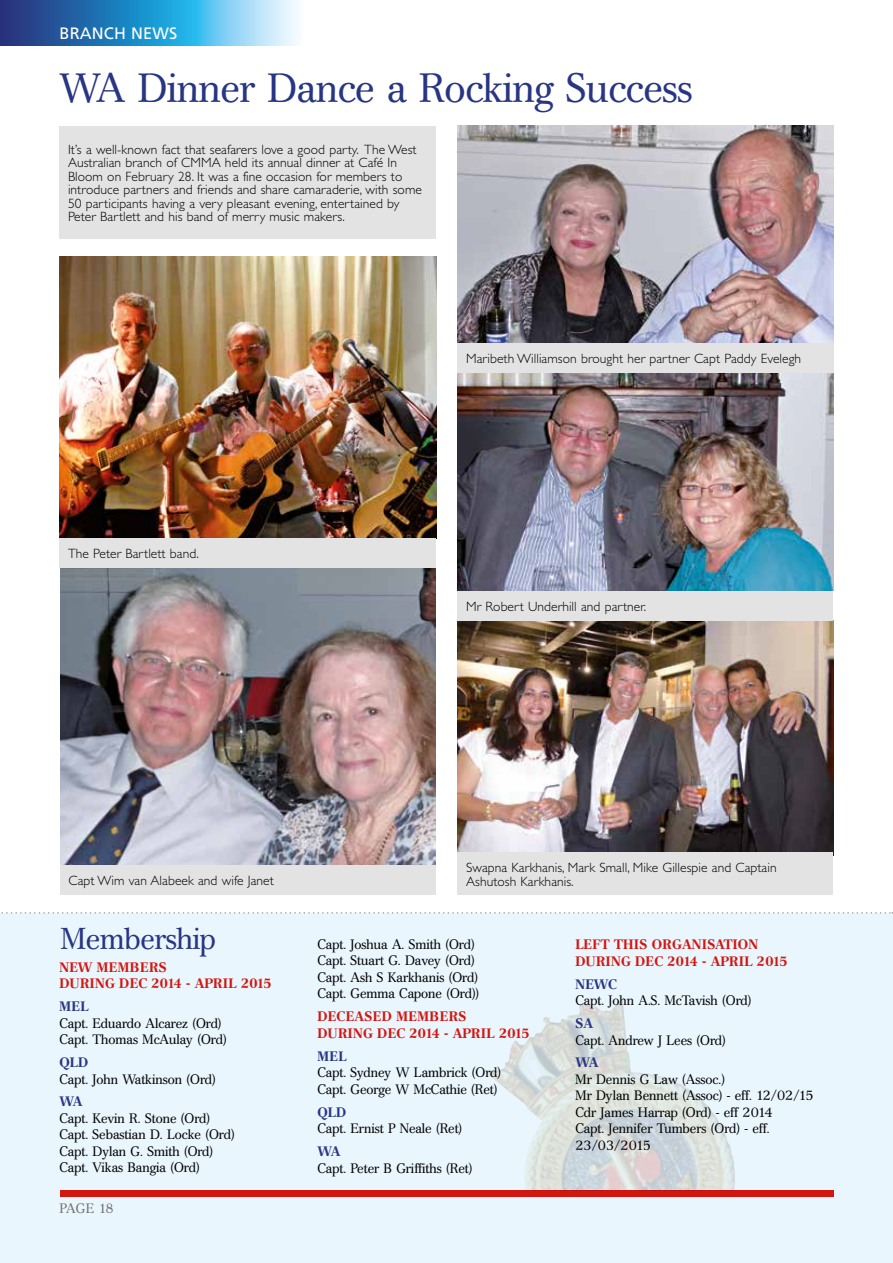
<style>
.page{position:relative;width:893px;height:1263px;background:#fff}
.page>*{position:absolute;margin:0;border:0;box-sizing:border-box;transform-origin:0 0}
.t1{font:40.5px "Cremona";letter-spacing:-.005em;color:#283583}
.t2{font:30px "Cremona";letter-spacing:-.005em;color:#283583}
.t3{font:16.5px "Frutiger";letter-spacing:.005em;color:#fff}
.t4{font:13.5px/16.5px "Cremona";color:#000}
.t5{font:300 13.5px/13.5px "Gill Sans";letter-spacing:.005em;color:#000}
.t6{font:700 13.5px/16.5px "Cremona";letter-spacing:.02em;color:#d21610}
.t7{font:700 13.5px "Cremona";color:#283583}
.t8{font:13.5px "Cremona";letter-spacing:-.025em;color:#706f6f}
</style>
<div class="page">
<div style="left:0;top:913px;width:893px;height:350px;background:#eaf6fe"></div>
<svg style="left:0;top:0;width:298px;height:45px;background:#4c96ca"></svg>
<div style="left:60px;top:1191px;width:773px;height:6px;background:#d21610"></div>
<img style="left:487px;top:1000px;width:249px;height:191px">
<svg style="left:1px;top:912px;width:892px;height:1px"></svg>
<div style="left:60px;top:126px;width:376px;height:113px;background:#e3e3e3"></div>
<img style="left:458px;top:620px;width:375px;height:233px">
<img style="left:60px;top:568px;width:375px;height:297px">
<img style="left:59px;top:257px;width:377px;height:281px">
<img style="left:458px;top:125px;width:375px;height:218px">
<img style="left:458px;top:373px;width:375px;height:217px">
<div style="left:60px;top:538px;width:376px;height:30px;background:#e3e3e3"></div>
<div style="left:60px;top:865px;width:375px;height:30px;background:#e3e3e3"></div>
<div style="left:458px;top:343px;width:376px;height:30px;background:#e3e3e3"></div>
<div style="left:458px;top:591px;width:375px;height:29px;background:#e3e3e3"></div>
<div style="left:458px;top:853px;width:375px;height:42px;background:#e3e3e3"></div>
<p class="t3" style="left:60px;top:24px;width:118px">BRANCH NEWS</p>
<h1 class="t1" style="left:60px;top:65px;width:635px">WA Dinner Dance a Rocking Success</h1>
<p class="t5" style="left:68px;top:143px;width:355px">It’s a well-known fact that seafarers love a good party. The West Australian branch of CMMA held its annual dinner at Café In Bloom on February 28. It was a fine occasion for members to introduce partners and friends and share camaraderie, with some 50 participants having a very pleasant evening, entertained by Peter Bartlett and his band of merry music makers.</p>
<p class="t5" style="left:466px;top:352px;width:336px">Maribeth Williamson brought her partner Capt Paddy Evelegh</p>
<p class="t5" style="left:68px;top:547px;width:132px">The Peter Bartlett band.</p>
<p class="t5" style="left:466px;top:599px;width:182px">Mr Robert Underhill and partner.</p>
<p class="t5" style="left:69px;top:874px;width:207px">Capt Wim van Alabeek and wife Janet</p>
<p class="t5" style="left:466px;top:861px;width:312px">Swapna Karkhanis, Mark Small, Mike Gillespie and Captain<br>Ashutosh Karkhanis.</p>
<h2 class="t2" style="left:61px;top:921px;width:156px">Membership</h2>
<p class="t6" style="left:60px;top:959px;width:214px">NEW MEMBERS<br>DURING DEC 2014 - APRIL 2015</p>
<p class="t7" style="left:60px;top:999px;width:31px">MEL</p>
<p class="t4" style="left:60px;top:1015px;width:169px">Capt. Eduardo Alcarez (Ord)<br>Capt. Thomas McAulay (Ord)</p>
<p class="t7" style="left:60px;top:1054px;width:29px">QLD</p>
<p class="t4" style="left:60px;top:1071px;width:158px">Capt. John Watkinson (Ord)</p>
<p class="t7" style="left:60px;top:1094px;width:25px">WA</p>
<p class="t4" style="left:60px;top:1110px;width:177px">Capt. Kevin R. Stone (Ord)<br>Capt. Sebastian D. Locke (Ord)<br>Capt. Dylan G. Smith (Ord)<br>Capt. Vikas Bangia (Ord)</p>
<p class="t8" style="left:60px;top:1201px;width:56px">PAGE 18</p>
<p class="t4" style="left:317px;top:936px;width:163px">Capt. Joshua A. Smith (Ord)<br>Capt. Stuart G. Davey (Ord)<br>Capt. Ash S Karkhanis (Ord)<br>Capt. Gemma Capone (Ord))</p>
<p class="t6" style="left:317px;top:1009px;width:214px">DECEASED MEMBERS<br>DURING DEC 2014 - APRIL 2015</p>
<p class="t7" style="left:317px;top:1048px;width:31px">MEL</p>
<p class="t4" style="left:317px;top:1064px;width:185px">Capt. Sydney W Lambrick (Ord)<br>Capt. George W McCathie (Ret)</p>
<p class="t7" style="left:317px;top:1104px;width:29px">QLD</p>
<p class="t4" style="left:317px;top:1120px;width:146px">Capt. Ernist P Neale (Ret)</p>
<p class="t7" style="left:317px;top:1143px;width:25px">WA</p>
<p class="t4" style="left:317px;top:1160px;width:156px">Capt. Peter B Griffiths (Ret)</p>
<p class="t6" style="left:575px;top:937px;width:214px">LEFT THIS ORGANISATION<br>DURING DEC 2014 - APRIL 2015</p>
<p class="t7" style="left:575px;top:976px;width:43px">NEWC</p>
<p class="t4" style="left:575px;top:992px;width:177px">Capt. John A.S. McTavish (Ord)</p>
<p class="t7" style="left:575px;top:1015px;width:19px">SA</p>
<p class="t4" style="left:575px;top:1032px;width:152px">Capt. Andrew J Lees (Ord)</p>
<p class="t7" style="left:575px;top:1055px;width:25px">WA</p>
<p class="t4" style="left:575px;top:1071px;width:240px">Mr Dennis G Law (Assoc.)<br>Mr Dylan Bennett (Assoc) - eff. 12/02/15<br>Cdr James Harrap (Ord) - eff 2014<br>Capt. Jennifer Tumbers (Ord) - eff.<br>23/03/2015</p>
</div>
